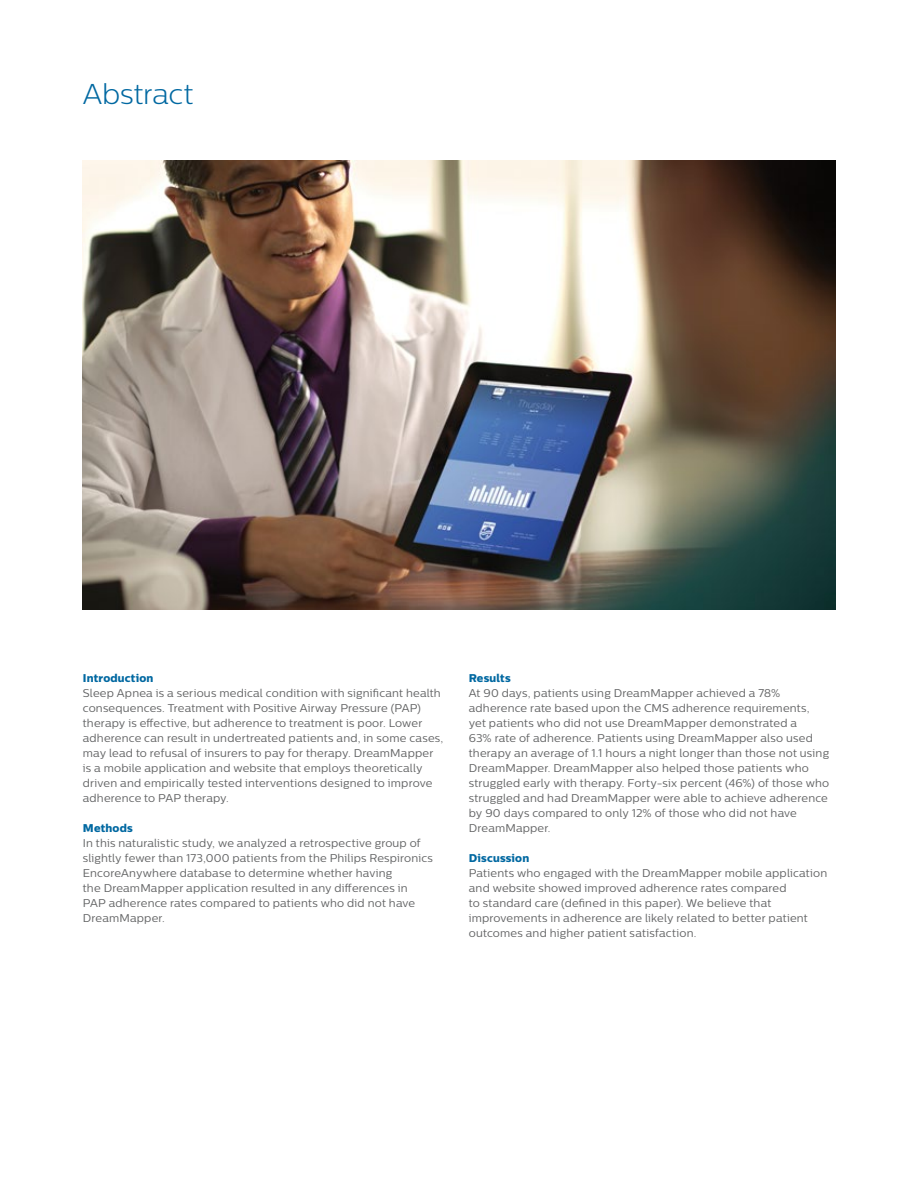
<style>
.page{position:relative;width:918px;height:1188px;background:#fff}
.page>*{position:absolute;margin:0;border:0;box-sizing:border-box;transform-origin:0 0}
.t1{font:300 28.5px "Centrale Sans";letter-spacing:-.005em;color:#0068a1}
.t2{font:11.25px/15px "Centrale Sans";letter-spacing:.015em;color:#626364}
.t3{font:11.25px "Centrale Sans X Bold";letter-spacing:.015em;color:#0068a1}
</style>
<div class="page">
<img style="left:83px;top:160px;width:752px;height:450px">
<h1 class="t1" style="left:83px;top:78px;width:112px">Abstract</h1>
<p class="t3" style="left:83px;top:671px;width:72px">Introduction</p>
<p class="t2" style="left:83px;top:685px;width:362px">Sleep Apnea is a serious medical condition with significant health consequences. Treatment with Positive Airway Pressure (PAP) therapy is effective, but adherence to treatment is poor. Lower adherence can result in undertreated patients and, in some cases, may lead to refusal of insurers to pay for therapy. DreamMapper is a mobile application and website that employs theoretically driven and empirically tested interventions designed to improve adherence to PAP therapy.</p>
<p class="t3" style="left:83px;top:821px;width:51px">Methods</p>
<p class="t2" style="left:83px;top:835px;width:352px">In this naturalistic study, we analyzed a retrospective group of slightly fewer than 173,000 patients from the Philips Respironics EncoreAnywhere database to determine whether having<br>the DreamMapper application resulted in any differences in PAP adherence rates compared to patients who did not have DreamMapper.</p>
<p class="t3" style="left:469px;top:671px;width:43px">Results</p>
<p class="t2" style="left:469px;top:685px;width:362px">At 90 days, patients using DreamMapper achieved a 78% adherence rate based upon the CMS adherence requirements, yet patients who did not use DreamMapper demonstrated a<br>63% rate of adherence. Patients using DreamMapper also used therapy an average of 1.1 hours a night longer than those not using DreamMapper. DreamMapper also helped those patients who struggled early with therapy. Forty-six percent (46%) of those who struggled and had DreamMapper were able to achieve adherence by 90 days compared to only 12% of those who did not have DreamMapper.</p>
<p class="t3" style="left:469px;top:851px;width:62px">Discussion</p>
<p class="t2" style="left:469px;top:865px;width:360px">Patients who engaged with the DreamMapper mobile application and website showed improved adherence rates compared<br>to standard care (defined in this paper). We believe that improvements in adherence are likely related to better patient outcomes and higher patient satisfaction.</p>
</div>
